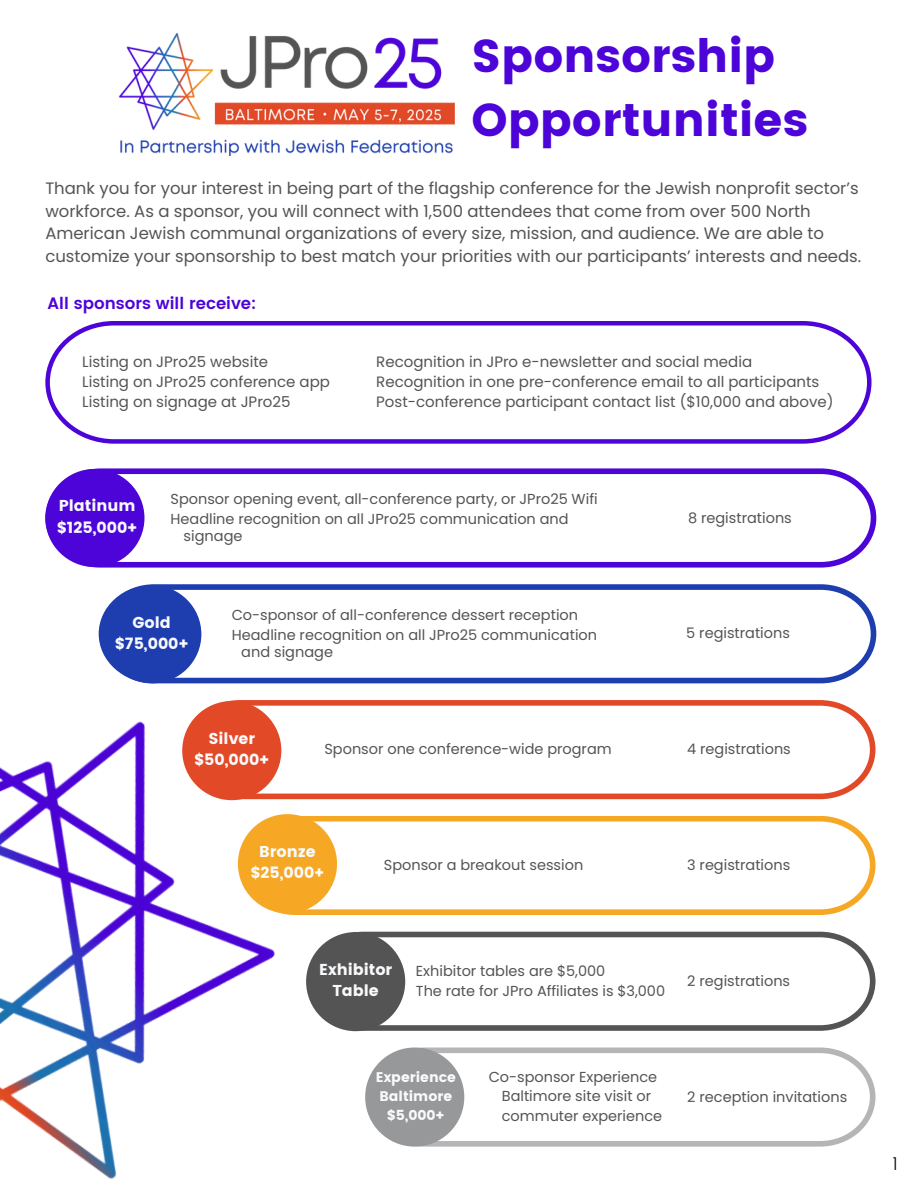
<style>
.page{position:relative;width:918px;height:1188px;background:#fff}
.page>*{position:absolute;margin:0;border:0;box-sizing:border-box;transform-origin:0 0}
.t1{font:46.05px/64.3px "Poppins";color:#4d04d9}
.t2{font:300 18px "Poppins";color:#000}
.t3{font:16.5px/22.5px "Poppins";color:#545454}
.t4{font:600 16.5px "Poppins";color:#4d04d9}
.t5{font:15.75px/21.3px "Poppins";color:#f9fafc;text-align:center}
.t6{font:15px/20.2px "Poppins";color:#545454}
.t7{font:14.55px/20.2px "Poppins";color:#545454}
.t8{font:13.95px/19.2px "Poppins";color:#f9fafc;text-align:center}
</style>
<div class="page">
<svg style="left:422px;top:584px;width:454px;height:99px"></svg>
<img style="left:0;top:584px;width:422px;height:595px">
<svg style="left:185px;top:700px;width:691px;height:99px"></svg>
<div style="left:182px;top:701px;width:99px;height:99px;background:#e24927;border-radius:50%"></div>
<svg style="left:240px;top:816px;width:636px;height:99px"></svg>
<div style="left:238px;top:814px;width:99px;height:99px;background:#f6a724;border-radius:50%"></div>
<svg style="left:309px;top:932px;width:567px;height:99px"></svg>
<div style="left:306px;top:932px;width:99px;height:99px;background:#545454;border-radius:50%"></div>
<svg style="left:370px;top:1048px;width:506px;height:99px"></svg>
<div style="left:365px;top:1047px;width:99px;height:100px;background:#97989a;border-radius:50%"></div>
<img style="left:118px;top:33px;width:337px;height:122px">
<svg style="left:46px;top:321px;width:826px;height:123px"></svg>
<svg style="left:45px;top:469px;width:831px;height:99px"></svg>
<div style="left:45px;top:469px;width:99px;height:98px;background:#4d04d9;border-radius:50%"></div>
<h2 class="t1" style="left:472px;top:24px;width:338px">Sponsorship<br>Opportunities</h2>
<p class="t3" style="left:45px;top:177px;width:818px">Thank you for your interest in being part of the flagship conference for the Jewish nonprofit sector’s workforce. As a sponsor, you will connect with 1,500 attendees that come from over 500 North American Jewish communal organizations of every size, mission, and audience. We are able to customize your sponsorship to best match your priorities with our participants’ interests and needs.</p>
<p class="t4" style="left:48px;top:294px;width:210px">All sponsors will receive:</p>
<p class="t6" style="left:82px;top:351px;width:187px">Listing on JPro25 website</p>
<h2 class="t6" style="left:82px;top:371px;width:249px">Listing on JPro25 conference app</h2>
<h2 class="t6" style="left:82px;top:392px;width:210px">Listing on signage at JPro25</h2>
<h2 class="t6" style="left:376px;top:351px;width:445px">Recognition in JPro e-newsletter and social media<br>Recognition in one pre-conference email to all participants</h2>
<h2 class="t6" style="left:376px;top:392px;width:459px">Post-conference participant contact list ($10,000 and above)</h2>
<p class="t5" style="left:57px;top:495px;width:82px;text-align:left">Platinum $125,000+</p>
<p class="t7" style="left:171px;top:488px;width:429px">Sponsor opening event, all-conference party, or JPro25 Wifi</p>
<p class="t7" style="left:171px;top:509px;width:400px">Headline recognition on all JPro25 communication and</p>
<p class="t7" style="left:184px;top:526px;width:60px">signage</p>
<p class="t5" style="left:115px;top:611px;width:76px">Gold $75,000+</p>
<p class="t7" style="left:232px;top:604px;width:348px">Co-sponsor of all-conference dessert reception</p>
<p class="t7" style="left:232px;top:625px;width:367px">Headline recognition on all JPro25 communication</p>
<p class="t7" style="left:241px;top:642px;width:93px">and signage</p>
<h3 class="t5" style="left:194px;top:728px;width:77px">Silver $50,000+</h3>
<p class="t7" style="left:324px;top:739px;width:289px">Sponsor one conference-wide program</p>
<h1 class="t5" style="left:250px;top:841px;width:76px">Bronze $25,000+</h1>
<p class="t7" style="left:384px;top:855px;width:201px">Sponsor a breakout session</p>
<p class="t7" style="left:688px;top:507px;width:105px">8 registrations</p>
<p class="t7" style="left:686px;top:623px;width:105px">5 registrations</p>
<p class="t7" style="left:687px;top:739px;width:105px">4 registrations</p>
<p class="t7" style="left:687px;top:855px;width:105px">3 registrations</p>
<h3 class="t5" style="left:319px;top:959px;width:75px">Exhibitor<br>Table</h3>
<p class="t7" style="left:416px;top:960px;width:191px">Exhibitor tables are $5,000</p>
<p class="t7" style="left:416px;top:981px;width:251px">The rate for JPro Affiliates is $3,000</p>
<h3 class="t7" style="left:687px;top:971px;width:104px">2 registrations</h3>
<h2 class="t8" style="left:376px;top:1067px;width:82px">Experience<br>Baltimore $5,000+</h2>
<p class="t7" style="left:489px;top:1066px;width:170px">Co-sponsor Experience</p>
<h4 class="t7" style="left:502px;top:1086px;width:162px">Baltimore site visit or commuter experience</h4>
<p class="t7" style="left:687px;top:1086px;width:161px">2 reception invitations</p>
<p class="t2" style="left:893px;top:1153px;width:7px">1</p>
</div>
